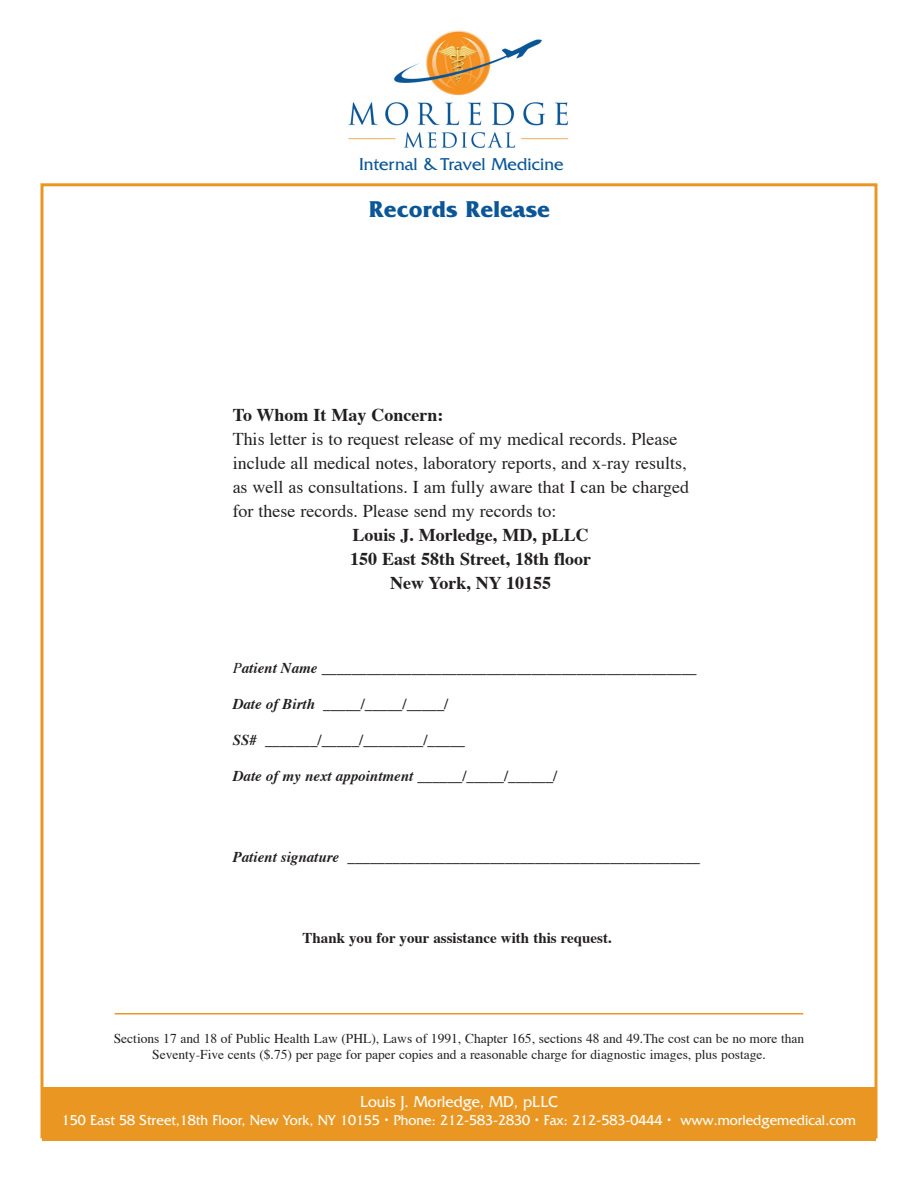
<style>
.page{position:relative;width:918px;height:1188px;background:#fff}
.page>*{position:absolute;margin:0;border:0;box-sizing:border-box;transform-origin:0 0}
.t1{font:700 24px "Friz Quadrata";color:#0b5696}
.t2{font:18px/24px "Times";color:#231f20}
.t3{font:700 18px/24px "Times";color:#231f20;text-align:center}
.t4{font:18px "Friz Quadrata";color:#0b5696}
.t5{font:16.5px "Friz Quadrata";color:#fff;scale:.95 1}
.t6{font:700 15px "Times";color:#231f20}
.t7{font:15px "Friz Quadrata";color:#fff;scale:.95 1}
.t8{font:italic 700 15px "Times";color:#231f20}
.t9{font:13.5px/16.2px "Times";color:#231f20;text-align:center}
.s1{font-weight:400;font-style:italic}
.s2{font-style:italic}
.s3{font-style:normal}
</style>
<div class="page">
<div style="left:42px;top:1087px;width:834px;height:54px;background:#e99722"></div>
<img style="left:348px;top:30px;width:221px;height:118px">
<hr style="left:115px;top:1013px;width:688px;height:1px;background:#e99722">
<p class="t4" style="left:359px;top:158px;width:206px">Internal &amp; Travel Medicine</p>
<h1 class="t1" style="left:369px;top:201px;width:183px">Records Release</h1>
<p class="t3" style="left:233px;top:405px;width:212px">To Whom It May Concern:</p>
<p class="t2" style="left:233px;top:429px;width:458px">This letter is to request release of my medical records. Please include all medical notes, laboratory reports, and x-ray results, as well as consultations. I am fully aware that I can be charged for these records. Please send my records to:</p>
<p class="t3" style="left:350px;top:525px;width:242px">Louis J. Morledge, MD, pLLC<br>150 East 58th Street, 18th floor<br>New York, NY 10155</p>
<p class="t6" style="left:233px;top:662px;width:466px"><span class="s1">P</span><span class="s2">atient Name</span> __________________________________________________</p>
<p class="t6" style="left:233px;top:698px;width:217px"><span class="s2">Date of Birth</span> _____/_____/_____/</p>
<p class="t6" style="left:233px;top:734px;width:234px"><span class="s2">SS#</span> _______/_____/________/_____</p>
<p class="t8" style="left:233px;top:770px;width:326px">Date of my next appointment <span class="s3">______/_____/______/</span></p>
<p class="t6" style="left:233px;top:851px;width:469px"><span class="s2">Patient signature</span> _______________________________________________</p>
<p class="t6" style="left:303px;top:932px;width:311px">Thank you for your assistance with this request.</p>
<p class="t9" style="left:114px;top:1032px;width:692px">Sections 17 and 18 of Public Health Law (PHL), Laws of 1991, Chapter 165, sections 48 and 49.The cost can be no more than<br>Seventy-Five cents ($.75) per page for paper copies and a reasonable charge for diagnostic images, plus postage.</p>
<p class="t5" style="left:360px;top:1096px;width:210px">Louis J. Morledge, MD, pLLC</p>
<p class="t7" style="left:62px;top:1115px;width:838px">150 East 58 Street,18th Floor, New York, NY 10155 • Phone: 212-583-2830 • Fax: 212-583-0444 • www.morledgemedical.com</p>
</div>
